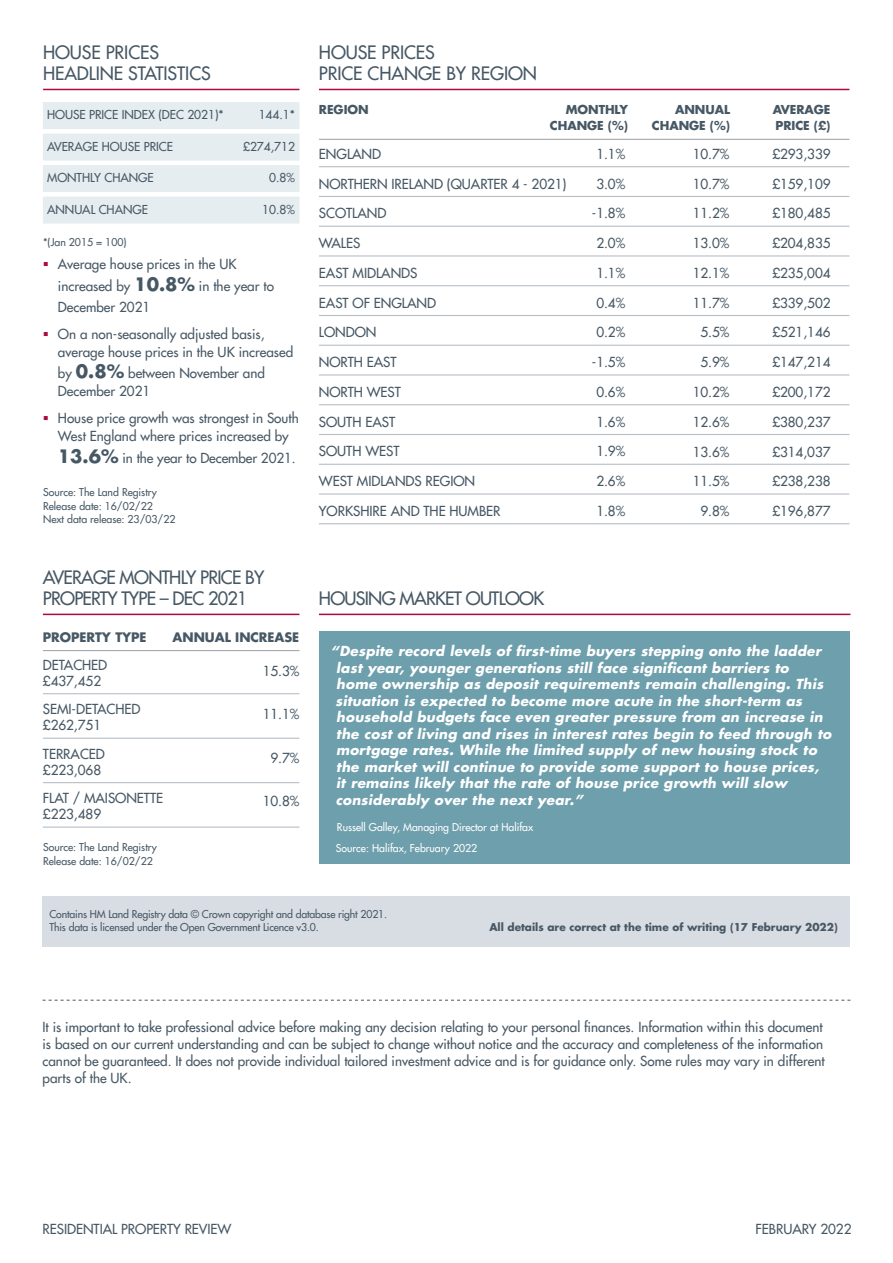
<style>
.page{position:relative;width:893px;height:1263px;background:#fff}
.page>*{position:absolute;margin:0;border:0;box-sizing:border-box;transform-origin:0 0}
.t1{font:18px/21.6px "Futura LT";letter-spacing:-.04em;color:#475865}
.t2{font:18px/21.6px "Futura LT";letter-spacing:-.005em;color:#475865}
.t3{font:13.5px/16.2px "Futura LT";color:#475865}
.t4{font:italic 700 13.5px/16.5px "Futura LT";letter-spacing:.02em;color:#fff}
.t5{font:700 12.75px "Futura LT";letter-spacing:-.005em;color:#475865}
.t6{font:12px "Futura LT";letter-spacing:-.005em;color:#475865}
.t7{font:700 12px "Futura LT";letter-spacing:-.005em;color:#475865}
.t8{font:10.5px/13.5px "Futura LT";letter-spacing:-.015em;color:#475865}
.t9{font:10.5px "Futura LT";color:#fff}
.t10{font:700 10.5px "Futura LT";color:#475865}
.s1{font-weight:700;font-size:18px}
</style>
<div class="page">
<svg style="left:43px;top:1000px;width:807px;height:1px"></svg>
<hr style="left:43px;top:89px;width:256px;height:1px;background:#ad083f">
<hr style="left:319px;top:89px;width:530px;height:1px;background:#ad083f">
<div style="left:42px;top:896px;width:807px;height:51px;background:#d8dce3"></div>
<div style="left:319px;top:631px;width:530px;height:233px;background:#6e9fac"></div>
<hr style="left:319px;top:166px;width:530px;height:1px;background:#b8bfc7">
<hr style="left:319px;top:196px;width:530px;height:1px;background:#b8bfc7">
<hr style="left:319px;top:226px;width:530px;height:1px;background:#b8bfc7">
<hr style="left:319px;top:255px;width:530px;height:2px;background:#b8bfc7">
<hr style="left:319px;top:285px;width:530px;height:1px;background:#b8bfc7">
<hr style="left:319px;top:315px;width:530px;height:1px;background:#b8bfc7">
<hr style="left:319px;top:345px;width:530px;height:1px;background:#b8bfc7">
<hr style="left:319px;top:374px;width:530px;height:2px;background:#b8bfc7">
<hr style="left:319px;top:404px;width:530px;height:1px;background:#b8bfc7">
<hr style="left:319px;top:434px;width:530px;height:1px;background:#b8bfc7">
<hr style="left:319px;top:464px;width:530px;height:1px;background:#b8bfc7">
<hr style="left:319px;top:493px;width:530px;height:2px;background:#b8bfc7">
<hr style="left:319px;top:523px;width:530px;height:1px;background:#b8bfc7">
<hr style="left:43px;top:693px;width:256px;height:1px;background:#b8bfc7">
<hr style="left:43px;top:738px;width:256px;height:1px;background:#b8bfc7">
<hr style="left:43px;top:782px;width:256px;height:1px;background:#b8bfc7">
<hr style="left:43px;top:826px;width:256px;height:2px;background:#b8bfc7">
<div style="left:43px;top:102px;width:256px;height:27px;background:#e5edf0"></div>
<div style="left:43px;top:134px;width:256px;height:27px;background:#e5edf0"></div>
<div style="left:43px;top:165px;width:256px;height:27px;background:#e5edf0"></div>
<div style="left:43px;top:197px;width:256px;height:27px;background:#e5edf0"></div>
<hr style="left:43px;top:614px;width:256px;height:1px;background:#ad083f">
<hr style="left:319px;top:614px;width:531px;height:1px;background:#ad083f">
<hr style="left:319px;top:139px;width:530px;height:1px;background:#a8a9ad">
<hr style="left:43px;top:650px;width:256px;height:1px;background:#a8a9ad">
<h1 class="t2" style="left:43px;top:41px;width:169px">HOUSE PRICES<br>HEADLINE STATISTICS</h1>
<h1 class="t2" style="left:319px;top:41px;width:220px">HOUSE PRICES<br>PRICE CHANGE BY REGION</h1>
<p class="t6" style="left:47px;top:107px;width:178px">HOUSE PRICE INDEX (DEC 2021)*</p>
<p class="t6" style="left:259px;top:107px;width:38px">144.1*</p>
<p class="t6" style="left:47px;top:138px;width:127px">AVERAGE HOUSE PRICE</p>
<p class="t6" style="left:243px;top:138px;width:53px">£274,712</p>
<p class="t6" style="left:47px;top:170px;width:108px">MONTHLY CHANGE</p>
<p class="t6" style="left:269px;top:170px;width:27px">0.8%</p>
<p class="t6" style="left:47px;top:201px;width:102px">ANNUAL CHANGE</p>
<p class="t6" style="left:262px;top:201px;width:34px">10.8%</p>
<p class="t8" style="left:43px;top:235px;width:85px">*(Jan 2015 = 100)</p>
<p class="t3" style="left:58px;top:253px;width:218px;line-height:21.6px">Average house prices in the UK increased by <span class="s1">10.8%</span> in the year to<br>December 2021</p>
<p class="t3" style="left:58px;top:325px;width:237px;line-height:18px">On a non-seasonally adjusted basis, average house prices in the UK increased</p>
<p class="t3" style="left:58px;top:364px;width:209px;line-height:18px">by <span class="s1">0.8%</span> between November and<br>December 2021</p>
<p class="t3" style="left:58px;top:409px;width:242px;line-height:18px">House price growth was strongest in South<br>West England where prices increased by</p>
<p class="t3" style="left:58px;top:449px;width:239px"><span class="s1">13.6%</span> in the year to December 2021.</p>
<p class="t8" style="left:43px;top:486px;width:134px">Source: The Land Registry<br>Release date: 16/02/22<br>Next data release: 23/03/22</p>
<h1 class="t1" style="left:43px;top:566px;width:223px">AVERAGE MONTHLY PRICE BY<br>PROPERTY TYPE – DEC 2021</h1>
<p class="t5" style="left:43px;top:628px;width:105px">PROPERTY TYPE</p>
<p class="t5" style="left:173px;top:628px;width:128px">ANNUAL INCREASE</p>
<p class="t3" style="left:43px;top:656px;width:66px">DETACHED £437,452</p>
<p class="t3" style="left:43px;top:701px;width:99px">SEMI-DETACHED £262,751</p>
<p class="t3" style="left:43px;top:745px;width:63px">TERRACED £223,068</p>
<p class="t3" style="left:43px;top:790px;width:122px">FLAT / MAISONETTE £223,489</p>
<p class="t3" style="left:263px;top:663px;width:38px">15.3%</p>
<p class="t3" style="left:263px;top:706px;width:38px">11.1%</p>
<p class="t3" style="left:271px;top:749px;width:30px">9.7%</p>
<p class="t3" style="left:263px;top:793px;width:38px">10.8%</p>
<p class="t7" style="left:319px;top:101px;width:51px">REGION</p>
<p class="t7" style="left:566px;top:101px;width:64px">MONTHLY</p>
<p class="t7" style="left:675px;top:101px;width:56px">ANNUAL</p>
<p class="t7" style="left:773px;top:101px;width:59px">AVERAGE</p>
<p class="t7" style="left:550px;top:118px;width:80px">CHANGE (%)</p>
<p class="t7" style="left:652px;top:118px;width:80px">CHANGE (%)</p>
<p class="t7" style="left:775px;top:118px;width:57px">PRICE (£)</p>
<p class="t3" style="left:319px;top:146px;width:64px">ENGLAND</p>
<p class="t3" style="left:319px;top:175px;width:249px">NORTHERN IRELAND (QUARTER 4 - 2021)</p>
<p class="t3" style="left:319px;top:205px;width:69px">SCOTLAND</p>
<p class="t3" style="left:319px;top:235px;width:43px">WALES</p>
<p class="t3" style="left:319px;top:265px;width:100px">EAST MIDLANDS</p>
<p class="t3" style="left:319px;top:294px;width:119px">EAST OF ENGLAND</p>
<p class="t3" style="left:319px;top:324px;width:59px">LONDON</p>
<p class="t3" style="left:319px;top:354px;width:79px">NORTH EAST</p>
<p class="t3" style="left:319px;top:384px;width:83px">NORTH WEST</p>
<p class="t3" style="left:319px;top:413px;width:78px">SOUTH EAST</p>
<p class="t3" style="left:319px;top:443px;width:82px">SOUTH WEST</p>
<p class="t3" style="left:319px;top:473px;width:158px">WEST MIDLANDS REGION</p>
<p class="t3" style="left:319px;top:503px;width:183px">YORKSHIRE AND THE HUMBER</p>
<p class="t3" style="left:596px;top:146px;width:30px">1.1%</p>
<p class="t3" style="left:596px;top:175px;width:30px">3.0%</p>
<p class="t3" style="left:592px;top:205px;width:35px">-1.8%</p>
<p class="t3" style="left:596px;top:235px;width:30px">2.0%</p>
<p class="t3" style="left:596px;top:265px;width:30px">1.1%</p>
<p class="t3" style="left:596px;top:294px;width:30px">0.4%</p>
<p class="t3" style="left:596px;top:324px;width:30px">0.2%</p>
<p class="t3" style="left:592px;top:354px;width:35px">-1.5%</p>
<p class="t3" style="left:596px;top:384px;width:30px">0.6%</p>
<p class="t3" style="left:596px;top:413px;width:30px">1.6%</p>
<p class="t3" style="left:596px;top:443px;width:30px">1.9%</p>
<p class="t3" style="left:596px;top:473px;width:30px">2.6%</p>
<p class="t3" style="left:596px;top:503px;width:30px">1.8%</p>
<h1 class="t1" style="left:319px;top:587px;width:227px">HOUSING MARKET OUTLOOK</h1>
<p class="t3" style="left:693px;top:146px;width:38px">10.7%</p>
<p class="t3" style="left:693px;top:175px;width:38px">10.7%</p>
<p class="t3" style="left:693px;top:205px;width:38px">11.2%</p>
<p class="t3" style="left:693px;top:235px;width:38px">13.0%</p>
<p class="t3" style="left:693px;top:265px;width:38px">12.1%</p>
<p class="t3" style="left:693px;top:294px;width:38px">11.7%</p>
<p class="t3" style="left:700px;top:324px;width:30px">5.5%</p>
<p class="t3" style="left:700px;top:354px;width:30px">5.9%</p>
<p class="t3" style="left:693px;top:384px;width:38px">10.2%</p>
<p class="t3" style="left:693px;top:414px;width:38px">12.6%</p>
<p class="t3" style="left:693px;top:443px;width:38px">13.6%</p>
<p class="t3" style="left:693px;top:473px;width:38px">11.5%</p>
<p class="t3" style="left:700px;top:503px;width:30px">9.8%</p>
<p class="t3" style="left:772px;top:146px;width:60px">£293,339</p>
<p class="t3" style="left:772px;top:176px;width:60px">£159,109</p>
<p class="t3" style="left:772px;top:205px;width:60px">£180,485</p>
<p class="t3" style="left:772px;top:235px;width:60px">£204,835</p>
<p class="t3" style="left:772px;top:265px;width:60px">£235,004</p>
<p class="t3" style="left:772px;top:295px;width:60px">£339,502</p>
<p class="t3" style="left:772px;top:324px;width:60px">£521,146</p>
<p class="t3" style="left:772px;top:354px;width:60px">£147,214</p>
<p class="t3" style="left:772px;top:384px;width:60px">£200,172</p>
<p class="t3" style="left:772px;top:414px;width:60px">£380,237</p>
<p class="t3" style="left:772px;top:443px;width:60px">£314,037</p>
<p class="t3" style="left:772px;top:473px;width:60px">£238,238</p>
<p class="t3" style="left:772px;top:503px;width:60px">£196,877</p>
<p class="t4" style="left:336px;top:643px;width:497px;text-indent:-5px">“Despite record levels of first-time buyers stepping onto the ladder last year, younger generations still face significant barriers to home ownership as deposit requirements remain challenging. This situation is expected to become more acute in the short-term as household budgets face even greater pressure from an increase in the cost of living and rises in interest rates begin to feed through to mortgage rates. While the limited supply of new housing stock to the market will continue to provide some support to house prices,<br>it remains likely that the rate of house price growth will slow considerably over the next year.”</p>
<p class="t9" style="left:337px;top:820px;width:198px">Russell Galley, Managing Director at Halifax</p>
<p class="t8" style="left:43px;top:841px;width:115px">Source: The Land Registry<br>Release date: 16/02/22</p>
<p class="t9" style="left:336px;top:841px;width:143px">Source: Halifax, February 2022</p>
<p class="t8" style="left:50px;top:907px;width:339px">Contains HM Land Registry data © Crown copyright and database right 2021.<br>This data is licensed under the Open Government Licence v3.0.</p>
<p class="t10" style="left:489px;top:920px;width:350px">All details are correct at the time of writing (17 February 2022)</p>
<p class="t3" style="left:43px;top:1018px;width:784px;line-height:17.2px">It is important to take professional advice before making any decision relating to your personal finances. Information within this document is based on our current understanding and can be subject to change without notice and the accuracy and completeness of the information cannot be guaranteed. It does not provide individual tailored investment advice and is for guidance only. Some rules may vary in different parts of the UK.</p>
<p class="t3" style="left:43px;top:1221px;width:190px">RESIDENTIAL PROPERTY REVIEW</p>
<p class="t3" style="left:756px;top:1221px;width:97px">FEBRUARY 2022</p>
</div>
